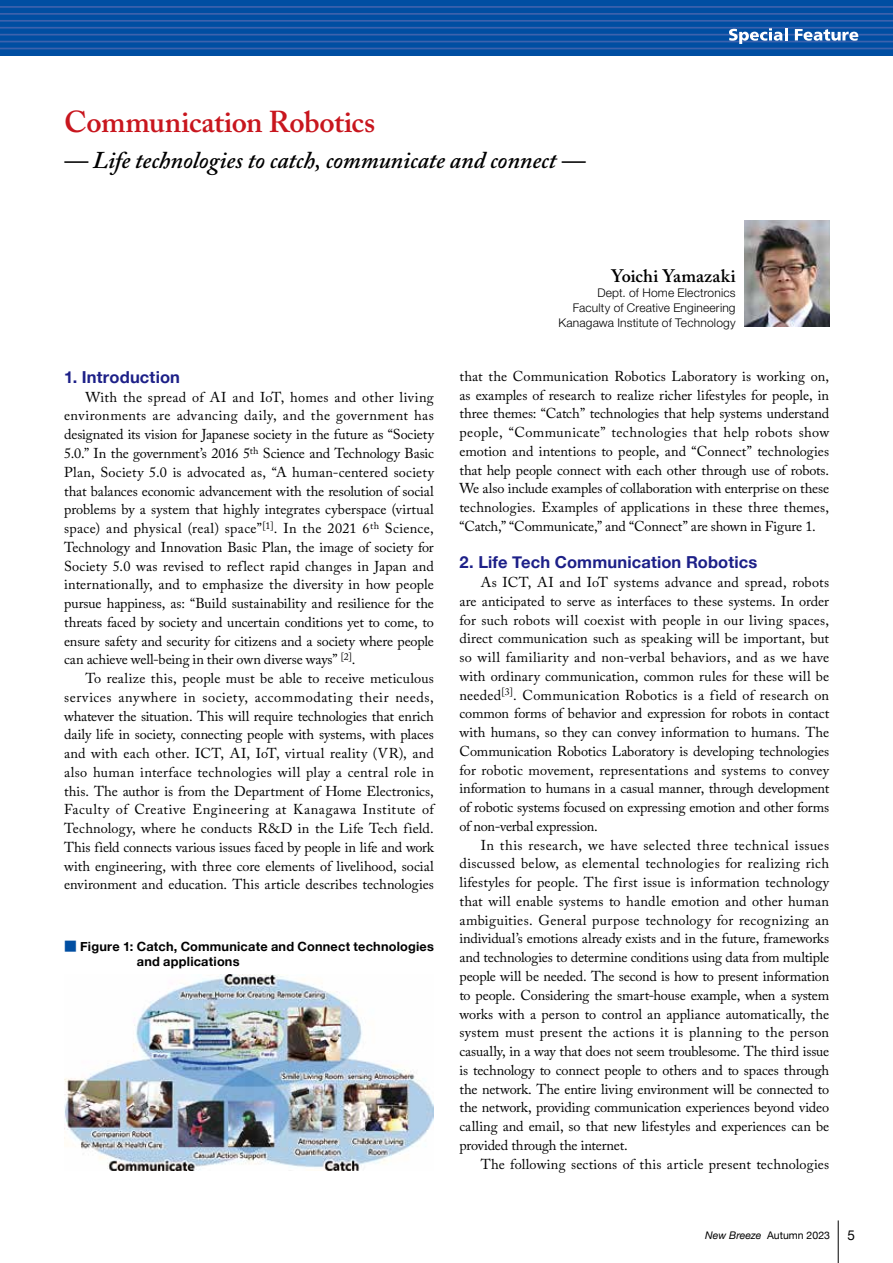
<style>
.page{position:relative;width:893px;height:1263px;background:#fff}
.page>*{position:absolute;margin:0;border:0;box-sizing:border-box;transform-origin:0 0}
.t1{font:600 30px "Adobe Caslon Pro";letter-spacing:-.01em;color:#c8161e}
.t2{font:italic 600 24px "Adobe Caslon Pro";letter-spacing:-.005em;color:#000}
.t3{font:600 18px "Adobe Caslon Pro";letter-spacing:.01em;color:#000}
.t4{font:700 16.5px "Helvetica Neue";letter-spacing:.01em;color:#1d2088}
.t5{font:14.25px/18.8px "Adobe Caslon Pro";letter-spacing:-.005em;color:#000;text-align:justify}
.t6{font:13.5px "Helvetica Neue";color:#000}
.t7{font:700 12.75px/15px "Helvetica Neue";letter-spacing:.015em;color:#000}
.t8{font:300 12px/15px "Helvetica Neue LT Std";letter-spacing:.015em;color:#000;text-align:right}
.t9{font:10.5px "Helvetica Neue";color:#000}
.s1{font-family:"Shin Go Pro";font-weight:400;color:#004ea2}
.s2{font-style:italic}
</style>
<div class="page">
<img style="left:744px;top:220px;width:85px;height:107px">
<img style="left:64px;top:974px;width:370px;height:197px">
<hr style="left:838px;top:1220px;width:1px;height:43px;background:#000">
<div style="left:0;top:0;width:893px;height:55px;background:#004ea2"></div>
<hr style="left:0;top:6px;width:893px;height:2px;background:#3d62ad">
<hr style="left:0;top:13px;width:893px;height:2px;background:#3d62ad">
<hr style="left:0;top:20px;width:893px;height:2px;background:#3d62ad">
<hr style="left:0;top:27px;width:893px;height:2px;background:#3d62ad">
<hr style="left:0;top:34px;width:893px;height:1px;background:#3d62ad">
<hr style="left:0;top:41px;width:893px;height:1px;background:#3d62ad">
<hr style="left:0;top:48px;width:893px;height:1px;background:#3d62ad">
<svg style="left:729px;top:28px;width:59px;height:16px"></svg>
<svg style="left:795px;top:29px;width:63px;height:12px"></svg>
<h1 class="t1" style="left:64px;top:104px;width:312px">Communication Robotics</h1>
<h2 class="t2" style="left:64px;top:145px;width:523px">— Life technologies to catch, communicate and connect —</h2>
<p class="t4" style="left:64px;top:364px;width:117px">1. Introduction</p>
<p class="t5" style="left:64px;top:387px;width:371px;text-indent:21px">With the spread of AI and IoT, homes and other living environments are advancing daily, and the government has designated its vision for Japanese society in the future as “Society 5.0.” In the government’s 2016 5<sup>th</sup> Science and Technology Basic Plan, Society 5.0 is advocated as, “A human-centered society that balances economic advancement with the resolution of social problems by a system that highly integrates cyberspace (virtual space) and physical (real) space”<sup>[1]</sup>. In the 2021 6<sup>th</sup> Science, Technology and Innovation Basic Plan, the image of society for Society 5.0 was revised to reflect rapid changes in Japan and internationally, and to emphasize the diversity in how people pursue happiness, as: “Build sustainability and resilience for the threats faced by society and uncertain conditions yet to come, to ensure safety and security for citizens and a society where people can achieve well-being in their own diverse ways” <sup>[2]</sup>.</p>
<p class="t5" style="left:64px;top:669px;width:371px;text-indent:21px">To realize this, people must be able to receive meticulous services anywhere in society, accommodating their needs, whatever the situation. This will require technologies that enrich daily life in society, connecting people with systems, with places and with each other. ICT, AI, IoT, virtual reality (VR), and also human interface technologies will play a central role in this. The author is from the Department of Home Electronics, Faculty of Creative Engineering at Kanagawa Institute of Technology, where he conducts R&amp;D in the Life Tech field.<br>This field connects various issues faced by people in life and work with engineering, with three core elements of livelihood, social environment and education. This article describes technologies</p>
<p class="t7" style="left:137px;top:939px;width:299px;text-indent:-73px"><span class="s1">■</span> Figure 1: Catch, Communicate and Connect technologies and applications</p>
<p class="t3" style="left:611px;top:265px;width:126px">Yoichi Yamazaki</p>
<p class="t8" style="left:558px;top:285px;width:179px">Dept. of Home Electronics<br>Faculty of Creative Engineering<br>Kanagawa Institute of Technology</p>
<p class="t5" style="left:459px;top:367px;width:371px">that the Communication Robotics Laboratory is working on, as examples of research to realize richer lifestyles for people, in three themes: “Catch” technologies that help systems understand people, “Communicate” technologies that help robots show emotion and intentions to people, and “Connect” technologies that help people connect with each other through use of robots.<br>We also include examples of collaboration with enterprise on these technologies. Examples of applications in these three themes, “Catch,” “Communicate,” and “Connect” are shown in Figure 1.</p>
<p class="t4" style="left:459px;top:549px;width:299px">2. Life Tech Communication Robotics</p>
<p class="t5" style="left:459px;top:573px;width:371px;text-indent:21px">As ICT, AI and IoT systems advance and spread, robots are anticipated to serve as interfaces to these systems. In order for such robots will coexist with people in our living spaces, direct communication such as speaking will be important, but so will familiarity and non-verbal behaviors, and as we have with ordinary communication, common rules for these will be needed<sup>[3]</sup>. Communication Robotics is a field of research on common forms of behavior and expression for robots in contact with humans, so they can convey information to humans. The Communication Robotics Laboratory is developing technologies for robotic movement, representations and systems to convey information to humans in a casual manner, through development of robotic systems focused on expressing emotion and other forms of non-verbal expression.</p>
<p class="t5" style="left:459px;top:835px;width:371px;text-indent:21px">In this research, we have selected three technical issues discussed below, as elemental technologies for realizing rich lifestyles for people. The first issue is information technology that will enable systems to handle emotion and other human ambiguities. General purpose technology for recognizing an individual’s emotions already exists and in the future, frameworks and technologies to determine conditions using data from multiple people will be needed. The second is how to present information to people. Considering the smart-house example, when a system works with a person to control an appliance automatically, the system must present the actions it is planning to the person casually, in a way that does not seem troublesome. The third issue is technology to connect people to others and to spaces through the network. The entire living environment will be connected to the network, providing communication experiences beyond video calling and email, so that new lifestyles and experiences can be provided through the internet.</p>
<p class="t5" style="left:481px;top:1154px;width:350px">The following sections of this article present technologies</p>
<p class="t9" style="left:705px;top:1227px;width:126px"><span class="s2">New Breeze</span> Autumn 2023</p>
<p class="t6" style="left:847px;top:1225px;width:9px">5</p>
</div>
